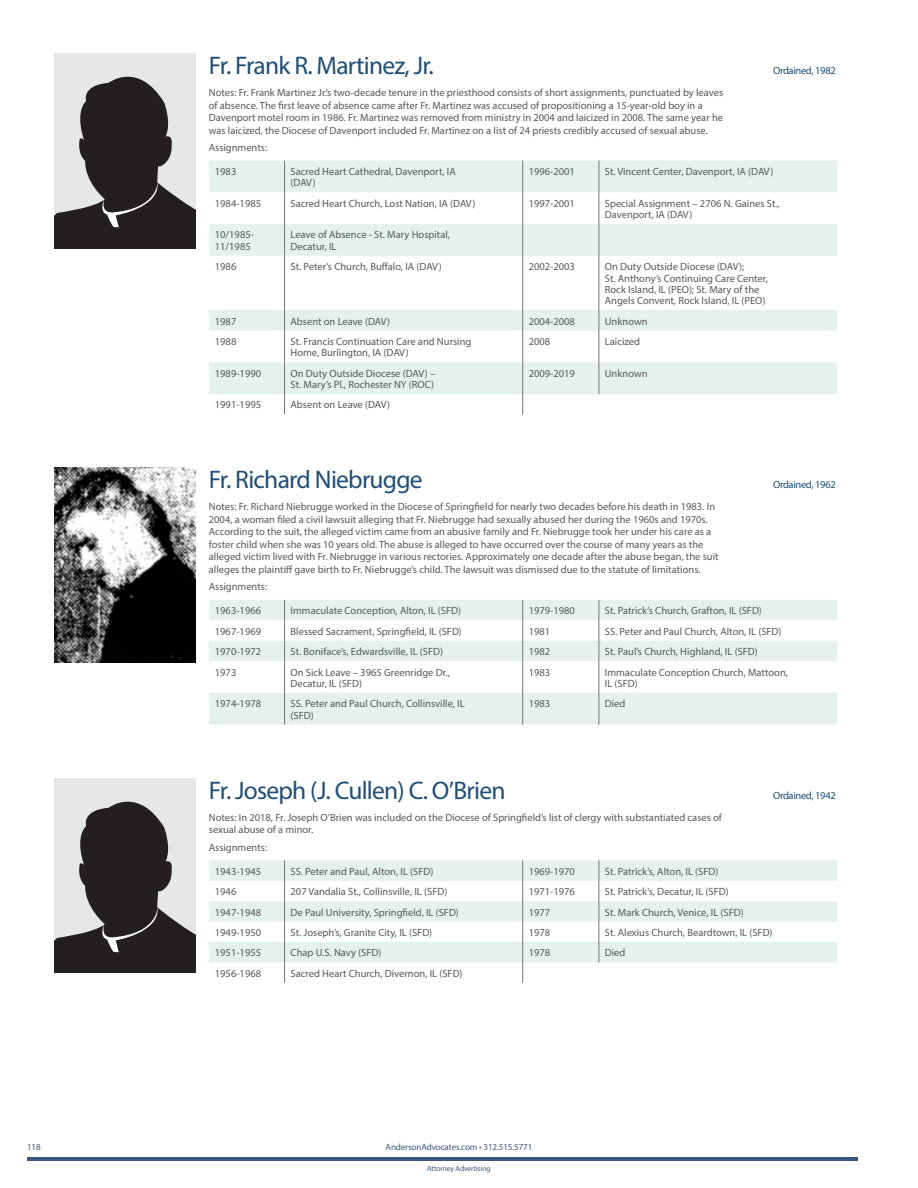
<style>
.page{position:relative;width:918px;height:1188px;background:#fff}
.page>*{position:absolute;margin:0;border:0;box-sizing:border-box;transform-origin:0 0}
.t1{font:25.5px "Myriad Pro";letter-spacing:-.03em;color:#204e75}
.t2{font:10.5px/11.4px "Myriad Pro";color:#57585a}
.t3{font:10.5px "Myriad Pro";letter-spacing:-.03em;color:#204e75}
.t4{font:9px "Myriad Pro";letter-spacing:-.01em;color:#3a577c}
.t5{font:7.5px "Myriad Pro";letter-spacing:-.01em;color:#3a577c}
</style>
<div class="page">
<hr style="left:27px;top:1158px;width:830px;height:3px;background:#3a577c">
<div style="left:54px;top:54px;width:142px;height:194px;background:#e6e7e9"></div>
<svg style="left:54px;top:77px;width:142px;height:171px"></svg>
<img style="left:54px;top:468px;width:142px;height:194px">
<svg style="left:209px;top:161px;width:628px;height:233px"></svg>
<hr style="left:284px;top:161px;width:1px;height:31px;background:#737373">
<hr style="left:522px;top:161px;width:1px;height:31px;background:#737373">
<hr style="left:599px;top:161px;width:1px;height:31px;background:#737373">
<hr style="left:284px;top:192px;width:1px;height:32px;background:#737373">
<hr style="left:522px;top:192px;width:1px;height:32px;background:#737373">
<hr style="left:599px;top:192px;width:1px;height:32px;background:#737373">
<hr style="left:284px;top:224px;width:1px;height:32px;background:#737373">
<hr style="left:522px;top:224px;width:1px;height:32px;background:#737373">
<hr style="left:599px;top:224px;width:1px;height:32px;background:#737373">
<hr style="left:284px;top:256px;width:1px;height:54px;background:#737373">
<hr style="left:522px;top:256px;width:1px;height:54px;background:#737373">
<hr style="left:599px;top:256px;width:1px;height:54px;background:#737373">
<svg style="left:284px;top:310px;width:1px;height:21px"></svg>
<svg style="left:522px;top:310px;width:1px;height:21px"></svg>
<svg style="left:599px;top:310px;width:1px;height:21px"></svg>
<hr style="left:284px;top:331px;width:1px;height:31px;background:#737373">
<hr style="left:522px;top:331px;width:1px;height:31px;background:#737373">
<hr style="left:599px;top:331px;width:1px;height:31px;background:#737373">
<hr style="left:284px;top:362px;width:1px;height:32px;background:#737373">
<hr style="left:522px;top:362px;width:1px;height:32px;background:#737373">
<hr style="left:599px;top:362px;width:1px;height:32px;background:#737373">
<svg style="left:284px;top:394px;width:1px;height:20px"></svg>
<svg style="left:522px;top:394px;width:2px;height:20px"></svg>
<svg style="left:209px;top:600px;width:628px;height:125px;fill:#e4f1ed"></svg>
<svg style="left:284px;top:600px;width:1px;height:61px"></svg>
<svg style="left:522px;top:600px;width:1px;height:61px"></svg>
<svg style="left:599px;top:600px;width:1px;height:61px"></svg>
<hr style="left:284px;top:661px;width:1px;height:32px;background:#737373">
<hr style="left:522px;top:661px;width:1px;height:32px;background:#737373">
<hr style="left:599px;top:661px;width:1px;height:32px;background:#737373">
<hr style="left:284px;top:693px;width:1px;height:32px;background:#737373">
<hr style="left:522px;top:693px;width:1px;height:32px;background:#737373">
<hr style="left:599px;top:693px;width:1px;height:32px;background:#737373">
<div style="left:54px;top:779px;width:142px;height:194px;background:#e6e7e9"></div>
<svg style="left:54px;top:802px;width:142px;height:171px"></svg>
<svg style="left:209px;top:860px;width:628px;height:102px;fill:#e4f1ed"></svg>
<svg style="left:599px;top:860px;width:1px;height:102px"></svg>
<svg style="left:284px;top:860px;width:1px;height:123px"></svg>
<svg style="left:522px;top:860px;width:1px;height:123px"></svg>
<p class="t1" style="left:209px;top:50px;width:227px">Fr. Frank R. Martinez, Jr.</p>
<p class="t3" style="left:773px;top:64px;width:64px">Ordained, 1982</p>
<p class="t2" style="left:209px;top:86px;width:516px;line-height:12.6px">Notes: Fr. Frank Martinez Jr.’s two-decade tenure in the priesthood consists of short assignments, punctuated by leaves of absence. The first leave of absence came after Fr. Martinez was accused of propositioning a 15-year-old boy in a Davenport motel room in 1986. Fr. Martinez was removed from ministry in 2004 and laicized in 2008. The same year he was laicized, the Diocese of Davenport included Fr. Martinez on a list of 24 priests credibly accused of sexual abuse.</p>
<p class="t2" style="left:209px;top:141px;width:60px">Assignments:</p>
<p class="t2" style="left:215px;top:166px;width:23px">1983</p>
<p class="t2" style="left:291px;top:166px;width:167px">Sacred Heart Cathedral, Davenport, IA (DAV)</p>
<p class="t2" style="left:529px;top:166px;width:48px">1996-2001</p>
<p class="t2" style="left:605px;top:166px;width:170px">St. Vincent Center, Davenport, IA (DAV)</p>
<p class="t2" style="left:215px;top:197px;width:48px">1984-1985</p>
<p class="t2" style="left:291px;top:197px;width:186px">Sacred Heart Church, Lost Nation, IA (DAV)</p>
<p class="t2" style="left:529px;top:197px;width:48px">1997-2001</p>
<p class="t2" style="left:605px;top:197px;width:176px">Special Assignment – 2706 N. Gaines St.,<br>Davenport, IA (DAV)</p>
<p class="t2" style="left:215px;top:229px;width:41px">10/1985-<br>11/1985</p>
<p class="t2" style="left:291px;top:229px;width:161px">Leave of Absence - St. Mary Hospital,<br>Decatur, IL</p>
<p class="t2" style="left:215px;top:261px;width:23px">1986</p>
<p class="t2" style="left:291px;top:261px;width:153px">St. Peter’s Church, Buffalo, IA (DAV)</p>
<p class="t2" style="left:529px;top:261px;width:48px">2002-2003</p>
<p class="t2" style="left:605px;top:261px;width:165px">On Duty Outside Diocese (DAV);<br>St. Anthony’s Continuing Care Center, Rock Island, IL (PEO); St. Mary of the Angels Convent, Rock Island, IL (PEO)</p>
<p class="t2" style="left:215px;top:315px;width:23px">1987</p>
<p class="t2" style="left:291px;top:315px;width:101px">Absent on Leave (DAV)</p>
<p class="t2" style="left:529px;top:315px;width:48px">2004-2008</p>
<p class="t2" style="left:605px;top:315px;width:44px">Unknown</p>
<p class="t2" style="left:215px;top:336px;width:23px">1988</p>
<p class="t2" style="left:291px;top:336px;width:182px">St. Francis Continuation Care and Nursing<br>Home, Burlington, IA (DAV)</p>
<p class="t2" style="left:529px;top:336px;width:23px">2008</p>
<p class="t2" style="left:605px;top:336px;width:37px">Laicized</p>
<p class="t2" style="left:215px;top:367px;width:48px">1989-1990</p>
<p class="t2" style="left:291px;top:367px;width:146px">On Duty Outside Diocese (DAV) –<br>St. Mary’s Pl., Rochester NY (ROC)</p>
<p class="t2" style="left:529px;top:367px;width:48px">2009-2019</p>
<p class="t2" style="left:605px;top:367px;width:44px">Unknown</p>
<p class="t2" style="left:215px;top:399px;width:48px">1991-1995</p>
<p class="t2" style="left:291px;top:399px;width:101px">Absent on Leave (DAV)</p>
<p class="t1" style="left:209px;top:464px;width:215px">Fr. Richard Niebrugge</p>
<p class="t3" style="left:773px;top:478px;width:64px">Ordained, 1962</p>
<p class="t2" style="left:209px;top:500px;width:511px;line-height:12.6px">Notes: Fr. Richard Niebrugge worked in the Diocese of Springfield for nearly two decades before his death in 1983. In 2004, a woman filed a civil lawsuit alleging that Fr. Niebrugge had sexually abused her during the 1960s and 1970s.<br>According to the suit, the alleged victim came from an abusive family and Fr. Niebrugge took her under his care as a foster child when she was 10 years old. The abuse is alleged to have occurred over the course of many years as the alleged victim lived with Fr. Niebrugge in various rectories. Approximately one decade after the abuse began, the suit alleges the plaintiff gave birth to Fr. Niebrugge’s child. The lawsuit was dismissed due to the statute of limitations.</p>
<p class="t2" style="left:209px;top:581px;width:60px">Assignments:</p>
<p class="t2" style="left:215px;top:605px;width:48px">1963-1966</p>
<p class="t2" style="left:291px;top:605px;width:172px">Immaculate Conception, Alton, IL (SFD)</p>
<p class="t2" style="left:529px;top:605px;width:48px">1979-1980</p>
<p class="t2" style="left:605px;top:605px;width:159px">St. Patrick’s Church, Grafton, IL (SFD)</p>
<p class="t2" style="left:215px;top:625px;width:48px">1967-1969</p>
<p class="t2" style="left:291px;top:625px;width:173px">Blessed Sacrament, Springfield, IL (SFD)</p>
<p class="t2" style="left:529px;top:625px;width:23px">1981</p>
<p class="t2" style="left:605px;top:625px;width:178px">SS. Peter and Paul Church, Alton, IL (SFD)</p>
<p class="t2" style="left:215px;top:646px;width:48px">1970-1972</p>
<p class="t2" style="left:291px;top:646px;width:154px">St. Boniface’s, Edwardsville, IL (SFD)</p>
<p class="t2" style="left:529px;top:646px;width:23px">1982</p>
<p class="t2" style="left:605px;top:646px;width:155px">St. Paul’s Church, Highland, IL (SFD)</p>
<p class="t2" style="left:215px;top:666px;width:23px">1973</p>
<p class="t2" style="left:291px;top:666px;width:161px">On Sick Leave – 3965 Greenridge Dr.,<br>Decatur, IL (SFD)</p>
<p class="t2" style="left:529px;top:666px;width:23px">1983</p>
<p class="t2" style="left:605px;top:666px;width:185px">Immaculate Conception Church, Mattoon,<br>IL (SFD)</p>
<p class="t2" style="left:215px;top:698px;width:48px">1974-1978</p>
<p class="t2" style="left:291px;top:698px;width:176px">SS. Peter and Paul Church, Collinsville, IL (SFD)</p>
<p class="t2" style="left:529px;top:698px;width:23px">1983</p>
<p class="t2" style="left:605px;top:698px;width:22px">Died</p>
<p class="t1" style="left:209px;top:775px;width:298px">Fr. Joseph (J. Cullen) C. O’Brien</p>
<p class="t3" style="left:773px;top:789px;width:64px">Ordained, 1942</p>
<p class="t2" style="left:209px;top:841px;width:60px">Assignments:</p>
<p class="t2" style="left:215px;top:865px;width:48px">1943-1945</p>
<p class="t2" style="left:291px;top:865px;width:144px">SS. Peter and Paul, Alton, IL (SFD)</p>
<p class="t2" style="left:529px;top:865px;width:48px">1969-1970</p>
<p class="t2" style="left:605px;top:865px;width:115px">St. Patrick’s, Alton, IL (SFD)</p>
<p class="t2" style="left:215px;top:886px;width:23px">1946</p>
<p class="t2" style="left:291px;top:886px;width:158px">207 Vandalia St., Collinsville, IL (SFD)</p>
<p class="t2" style="left:529px;top:886px;width:48px">1971-1976</p>
<p class="t2" style="left:605px;top:886px;width:125px">St. Patrick’s, Decatur, IL (SFD)</p>
<p class="t2" style="left:215px;top:906px;width:48px">1947-1948</p>
<p class="t2" style="left:291px;top:906px;width:170px">De Paul University, Springfield, IL (SFD)</p>
<p class="t2" style="left:529px;top:906px;width:23px">1977</p>
<p class="t2" style="left:605px;top:906px;width:140px">St. Mark Church, Venice, IL (SFD)</p>
<p class="t2" style="left:215px;top:927px;width:48px">1949-1950</p>
<p class="t2" style="left:291px;top:927px;width:143px">St. Joseph’s, Granite City, IL (SFD)</p>
<p class="t2" style="left:529px;top:927px;width:23px">1978</p>
<p class="t2" style="left:605px;top:927px;width:169px">St. Alexius Church, Beardtown, IL (SFD)</p>
<p class="t2" style="left:215px;top:947px;width:48px">1951-1955</p>
<p class="t2" style="left:291px;top:947px;width:92px">Chap U.S. Navy (SFD)</p>
<p class="t2" style="left:529px;top:947px;width:23px">1978</p>
<p class="t2" style="left:605px;top:947px;width:22px">Died</p>
<p class="t2" style="left:215px;top:967px;width:48px">1956-1968</p>
<p class="t2" style="left:291px;top:967px;width:174px">Sacred Heart Church, Divernon, IL (SFD)</p>
<p class="t2" style="left:209px;top:811px;width:515px;line-height:12.6px">Notes: In 2018, Fr. Joseph O’Brien was included on the Diocese of Springfield’s list of clergy with substantiated cases of sexual abuse of a minor.</p>
<p class="t4" style="left:27px;top:1141px;width:15px">118</p>
<p class="t4" style="left:386px;top:1141px;width:148px">AndersonAdvocates.com • 312.515.5771</p>
<p class="t5" style="left:427px;top:1164px;width:65px">Attorney Advertising</p>
</div>
